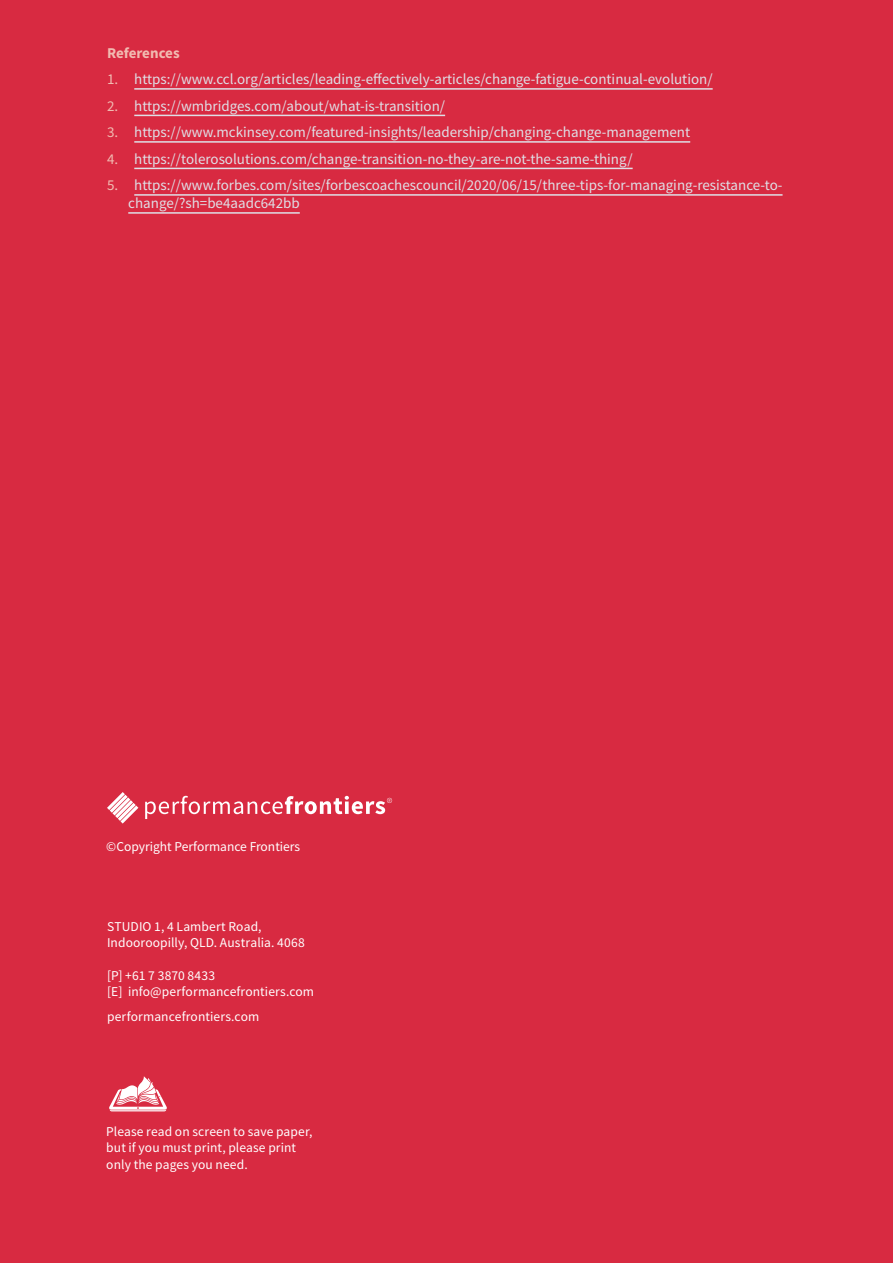
<style>
.page{position:relative;width:893px;height:1263px;background:#fff}
.page>*{position:absolute;margin:0;border:0;box-sizing:border-box;transform-origin:0 0}
.t1{font:15px/18px "Source Sans Pro";color:#dfdfe6}
.t2{font:700 15px "Source Sans Pro";letter-spacing:-.005em;color:#f1bbb1}
.t3{font:13.5px/16.2px "Source Sans Pro";letter-spacing:.005em;color:#fff}
.s1{color:#f1bbb1}
</style>
<div class="page">
<div style="left:0;top:0;width:893px;height:1262px;background:#d82a41"></div>
<svg style="left:109px;top:1076px;width:58px;height:35px"></svg>
<svg style="left:107px;top:792px;width:31px;height:31px"></svg>
<svg style="left:145px;top:796px;width:247px;height:23px"></svg>
<hr style="left:134px;top:88px;width:579px;height:2px;background:#dfdfe6">
<hr style="left:134px;top:115px;width:311px;height:1px;background:#dfdfe6">
<hr style="left:134px;top:141px;width:556px;height:2px;background:#dfdfe6">
<hr style="left:134px;top:168px;width:499px;height:1px;background:#dfdfe6">
<hr style="left:134px;top:194px;width:648px;height:2px;background:#dfdfe6">
<hr style="left:128px;top:212px;width:172px;height:2px;background:#dfdfe6">
<p class="t2" style="left:107px;top:43px;width:74px">References</p>
<p class="t1" style="left:107px;top:70px;width:607px"><span class="s1">1.</span> https://www.ccl.org/articles/leading-effectively-articles/change-fatigue-continual-evolution/</p>
<p class="t1" style="left:107px;top:97px;width:340px"><span class="s1">2.</span> https://wmbridges.com/about/what-is-transition/</p>
<p class="t1" style="left:107px;top:123px;width:585px"><span class="s1">3.</span> https://www.mckinsey.com/featured-insights/leadership/changing-change-management</p>
<p class="t1" style="left:107px;top:150px;width:527px"><span class="s1">4.</span> https://tolerosolutions.com/change-transition-no-they-are-not-the-same-thing/</p>
<p class="t1" style="left:128px;top:176px;width:656px;text-indent:-21px"><span class="s1">5.</span> https://www.forbes.com/sites/forbescoachescouncil/2020/06/15/three-tips-for-managing-resistance-to&shy;change/?sh=be4aadc642bb</p>
<p class="t3" style="left:106px;top:838px;width:195px">©Copyright Performance Frontiers</p>
<p class="t3" style="left:107px;top:918px;width:199px">STUDIO 1, 4 Lambert Road,<br>Indooroopilly, QLD. Australia. 4068</p>
<p class="t3" style="left:107px;top:967px;width:209px">[P] +61 7 3870 8433<br>[E] info@performancefrontiers.com</p>
<p class="t3" style="left:107px;top:1008px;width:154px">performancefrontiers.com</p>
<p class="t3" style="left:106px;top:1123px;width:208px">Please read on screen to save paper, but if you must print, please print only the pages you need.</p>
</div>
